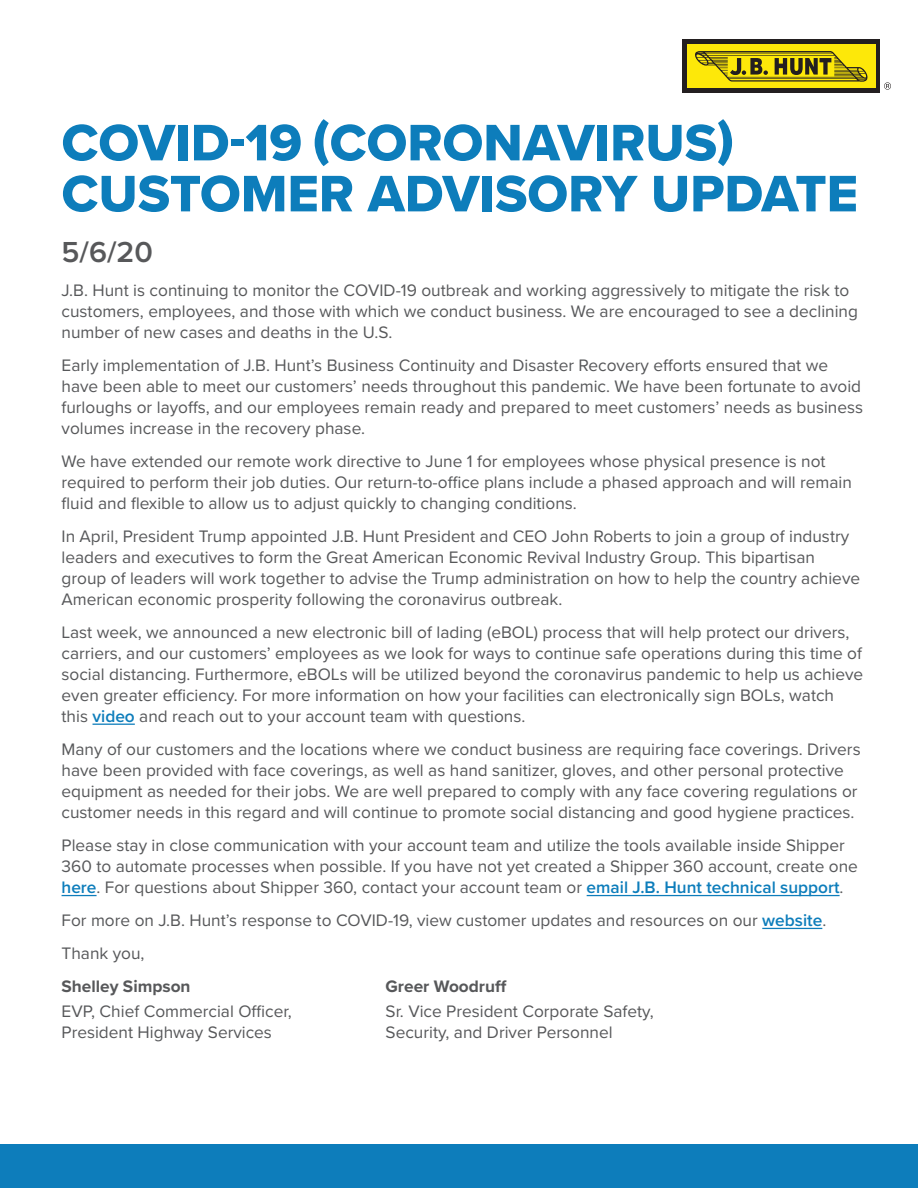
<style>
.page{position:relative;width:918px;height:1188px;background:#fff}
.page>*{position:absolute;margin:0;border:0;box-sizing:border-box;transform-origin:0 0}
.paragraph{font:53.25px/51px "Proxima Nova Extrabld";color:#0d7dbb}
.paragraph-2{font:600 30px "Proxima Nova";color:#57585a}
.t1{font:17.25px/21px "Proxima Nova";color:#57585a}
.t2{font:700 17.25px "Proxima Nova";color:#57585a}
.s1{font-weight:600;color:#0d7dbb}
</style>
<div class="page">
<hr style="left:93px;top:724px;width:42px;height:1px;background:#0d7dbb">
<hr style="left:62px;top:895px;width:35px;height:1px;background:#0d7dbb">
<hr style="left:587px;top:895px;width:253px;height:1px;background:#0d7dbb">
<hr style="left:762px;top:928px;width:60px;height:1px;background:#0d7dbb">
<div style="left:682px;top:39px;width:198px;height:53px;background:#231f20"></div>
<div style="left:687px;top:44px;width:188px;height:43px;background:#fde809"></div>
<svg style="left:884px;top:82px;width:7px;height:8px"></svg>
<svg style="left:695px;top:51px;width:173px;height:31px"></svg>
<div style="left:0;top:1145px;width:918px;height:43px;background:#0d7dbb"></div>
<p class="paragraph" style="left:62px;top:116px;width:798px">COVID-19 (CORONAVIRUS)<br>CUSTOMER ADVISORY UPDATE</p>
<p class="paragraph-2" style="left:62px;top:229px;width:93px">5/6/20</p>
<p class="t1" style="left:62px;top:279px;width:798px">J.B. Hunt is continuing to monitor the COVID-19 outbreak and working aggressively to mitigate the risk to customers, employees, and those with which we conduct business. We are encouraged to see a declining number of new cases and deaths in the U.S.</p>
<p class="t1" style="left:62px;top:354px;width:803px">Early implementation of J.B. Hunt’s Business Continuity and Disaster Recovery efforts ensured that we have been able to meet our customers’ needs throughout this pandemic. We have been fortunate to avoid furloughs or layoffs, and our employees remain ready and prepared to meet customers’ needs as business volumes increase in the recovery phase.</p>
<p class="t1" style="left:62px;top:450px;width:792px">We have extended our remote work directive to June 1 for employees whose physical presence is not required to perform their job duties. Our return-to-office plans include a phased approach and will remain fluid and flexible to allow us to adjust quickly to changing conditions.</p>
<p class="t1" style="left:62px;top:525px;width:800px">In April, President Trump appointed J.B. Hunt President and CEO John Roberts to join a group of industry leaders and executives to form the Great American Economic Revival Industry Group. This bipartisan group of leaders will work together to advise the Trump administration on how to help the country achieve American economic prosperity following the coronavirus outbreak.</p>
<p class="t1" style="left:62px;top:621px;width:803px">Last week, we announced a new electronic bill of lading (eBOL) process that will help protect our drivers, carriers, and our customers’ employees as we look for ways to continue safe operations during this time of social distancing. Furthermore, eBOLs will be utilized beyond the coronavirus pandemic to help us achieve even greater efficiency. For more information on how your facilities can electronically sign BOLs, watch this <span class="s1">video</span> and reach out to your account team with questions.</p>
<p class="t1" style="left:62px;top:737px;width:801px">Many of our customers and the locations where we conduct business are requiring face coverings. Drivers have been provided with face coverings, as well as hand sanitizer, gloves, and other personal protective equipment as needed for their jobs. We are well prepared to comply with any face covering regulations or customer needs in this regard and will continue to promote social distancing and good hygiene practices.</p>
<p class="t1" style="left:62px;top:834px;width:798px">Please stay in close communication with your account team and utilize the tools available inside Shipper<br>360 to automate processes when possible. If you have not yet created a Shipper 360 account, create one <span class="s1">here</span>. For questions about Shipper 360, contact your account team or <span class="s1">email J.B. Hunt technical support</span>.</p>
<p class="t1" style="left:62px;top:909px;width:766px">For more on J.B. Hunt’s response to COVID-19, view customer updates and resources on our <span class="s1">website</span>.</p>
<p class="t1" style="left:62px;top:942px;width:85px">Thank you,</p>
<p class="t2" style="left:62px;top:973px;width:131px">Shelley Simpson</p>
<p class="t2" style="left:386px;top:973px;width:123px">Greer Woodruff</p>
<p class="t1" style="left:62px;top:1000px;width:232px">EVP, Chief Commercial Officer,</p>
<p class="t1" style="left:386px;top:1000px;width:270px">Sr. Vice President Corporate Safety,</p>
<p class="t1" style="left:62px;top:1021px;width:212px">President Highway Services</p>
<p class="t1" style="left:386px;top:1021px;width:229px">Security, and Driver Personnel</p>
</div>
